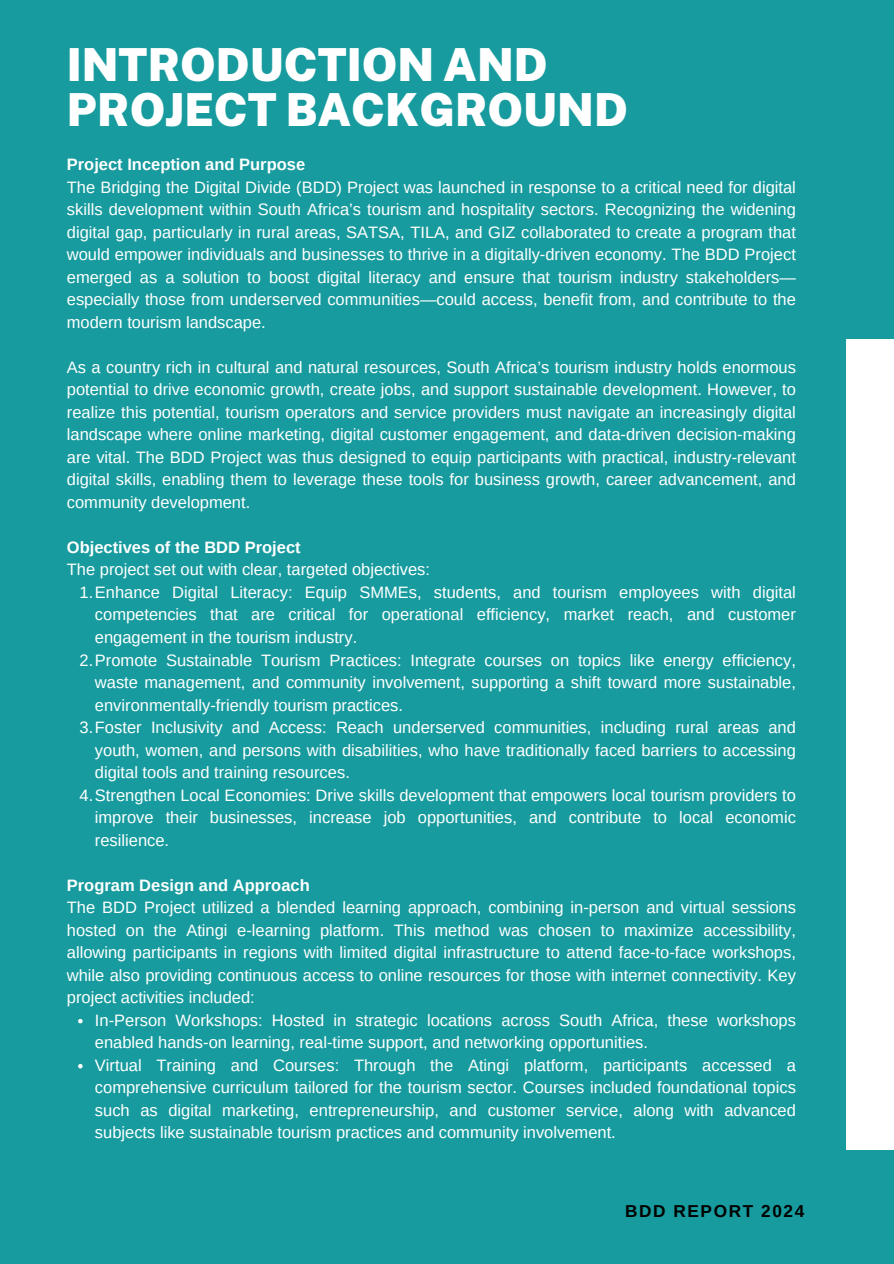
<style>
.page{position:relative;width:894px;height:1264px;background:#fff}
.page>*{position:absolute;margin:0;border:0;box-sizing:border-box;transform-origin:0 0}
.t1{font:900 45.6px/45px "Public Sans";color:#fff}
.t2{font:700 17.25px "Arimo";letter-spacing:.09em;color:#000}
.t3{font:16.5px/22.5px "Arimo";color:#fff;text-align:justify}
.t4{font:700 16.5px "Arimo";color:#fff}
</style>
<div class="page">
<div style="left:0;top:0;width:893px;height:1263px;background:#179b9e"></div>
<div style="left:845px;top:340px;width:48px;height:810px;background:#fff"></div>
<svg style="left:78px;top:1018px;width:5px;height:5px"></svg>
<svg style="left:78px;top:1064px;width:5px;height:4px"></svg>
<h2 class="t1" style="left:67px;top:42px;width:562px">INTRODUCTION AND<br>PROJECT BACKGROUND</h2>
<h1 class="t4" style="left:67px;top:155px;width:240px">Project Inception and Purpose</h1>
<p class="t3" style="left:67px;top:176px;width:730px">The Bridging the Digital Divide (BDD) Project was launched in response to a critical need for digital skills development within South Africa’s tourism and hospitality sectors. Recognizing the widening digital gap, particularly in rural areas, SATSA, TILA, and GIZ collaborated to create a program that would empower individuals and businesses to thrive in a digitally-driven economy. The BDD Project emerged as a solution to boost digital literacy and ensure that tourism industry stakeholders— especially those from underserved communities—could access, benefit from, and contribute to the modern tourism landscape.</p>
<p class="t3" style="left:67px;top:356px;width:730px">As a country rich in cultural and natural resources, South Africa’s tourism industry holds enormous potential to drive economic growth, create jobs, and support sustainable development. However, to realize this potential, tourism operators and service providers must navigate an increasingly digital landscape where online marketing, digital customer engagement, and data-driven decision-making are vital. The BDD Project was thus designed to equip participants with practical, industry-relevant digital skills, enabling them to leverage these tools for business growth, career advancement, and community development.</p>
<p class="t4" style="left:67px;top:538px;width:235px">Objectives of the BDD Project</p>
<p class="t3" style="left:67px;top:558px;width:364px">The project set out with clear, targeted objectives:</p>
<p class="t3" style="left:95px;top:581px;width:702px;text-indent:-15px">1.Enhance Digital Literacy: Equip SMMEs, students, and tourism employees with digital competencies that are critical for operational efficiency, market reach, and customer engagement in the tourism industry.</p>
<p class="t3" style="left:95px;top:648px;width:702px;text-indent:-15px">2.Promote Sustainable Tourism Practices: Integrate courses on topics like energy efficiency, waste management, and community involvement, supporting a shift toward more sustainable, environmentally-friendly tourism practices.</p>
<p class="t3" style="left:95px;top:716px;width:702px;text-indent:-15px">3.Foster Inclusivity and Access: Reach underserved communities, including rural areas and youth, women, and persons with disabilities, who have traditionally faced barriers to accessing digital tools and training resources.</p>
<p class="t3" style="left:95px;top:783px;width:702px;text-indent:-15px">4.Strengthen Local Economies: Drive skills development that empowers local tourism providers to improve their businesses, increase job opportunities, and contribute to local economic resilience.</p>
<p class="t4" style="left:67px;top:875px;width:244px">Program Design and Approach</p>
<p class="t3" style="left:67px;top:896px;width:730px">The BDD Project utilized a blended learning approach, combining in-person and virtual sessions hosted on the Atingi e-learning platform. This method was chosen to maximize accessibility, allowing participants in regions with limited digital infrastructure to attend face-to-face workshops, while also providing continuous access to online resources for those with internet connectivity. Key project activities included:</p>
<p class="t3" style="left:95px;top:1008px;width:702px">In-Person Workshops: Hosted in strategic locations across South Africa, these workshops enabled hands-on learning, real-time support, and networking opportunities.</p>
<p class="t3" style="left:95px;top:1053px;width:702px">Virtual Training and Courses: Through the Atingi platform, participants accessed a comprehensive curriculum tailored for the tourism sector. Courses included foundational topics such as digital marketing, entrepreneurship, and customer service, along with advanced subjects like sustainable tourism practices and community involvement.</p>
<p class="t2" style="left:625px;top:1201px;width:181px">BDD REPORT 2024</p>
</div>
